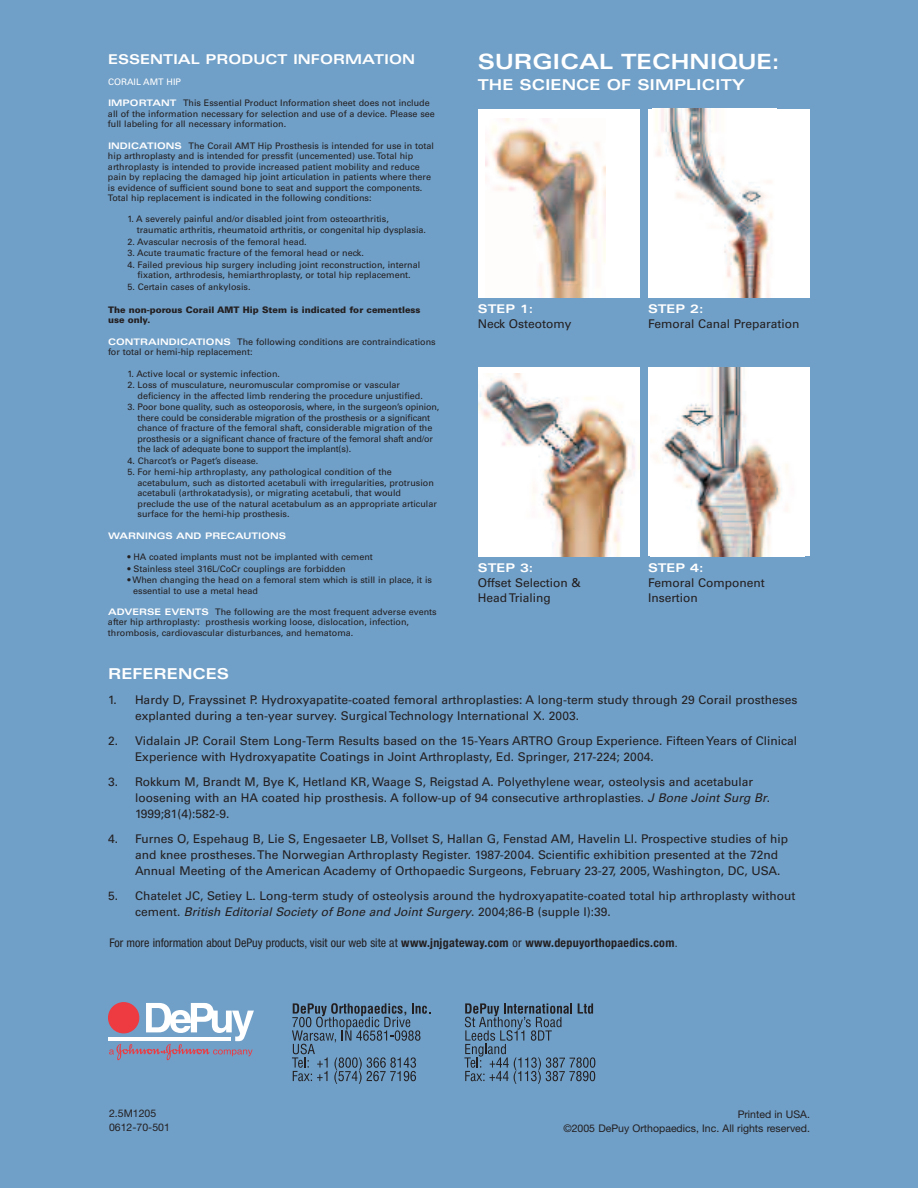
<style>
.page{position:relative;width:918px;height:1188px;background:#709fc7}
.page>*{position:absolute;margin:0;border:0;box-sizing:border-box;transform-origin:0 0}
.t1{font:700 expanded 21px "Univers";color:#fff}
.t2{font:700 expanded 15px "Univers";color:#fff}
.t3{font:700 expanded 13.5px "Univers";color:#fff}
.t4{font:12px/15.8px "Univers";color:#231f20}
.t5{font:condensed 12px "Helvetica Neue";color:#231f20}
.t6{font:700 expanded 12px "Univers";color:#fff}
.t7{font:10.5px/13.5px "Helvetica Neue";color:#231f20}
.t8{font:9px/10.5px "Univers";color:#231f20}
.t9{font:900 9px/10.5px "Univers";color:#231f20}
.t10{font:700 expanded 9px "Univers";color:#fff}
.t11{font:9px "Univers";color:#fff}
.s1{font-weight:700;font-stretch:expanded;color:#fff}
.s2{font-style:italic}
.s3{font-weight:700}
</style>
<div class="page">
<div style="left:108px;top:1002px;width:31px;height:31px;border:1px solid #ee3a41;border-radius:50%"></div>
<svg style="left:109px;top:1003px;width:145px;height:57px"></svg>
<svg style="left:464px;top:1003px;width:131px;height:81px;background:#6187a8"></svg>
<svg style="left:292px;top:1003px;width:139px;height:81px;background:#6186a7"></svg>
<div style="left:478px;top:109px;width:162px;height:189px;background:#fff"></div>
<img style="left:486px;top:118px;width:119px;height:180px">
<div style="left:648px;top:109px;width:162px;height:189px;background:#fff"></div>
<img style="left:655px;top:109px;width:118px;height:189px">
<div style="left:478px;top:367px;width:162px;height:189px;background:#fff"></div>
<img style="left:479px;top:374px;width:161px;height:182px">
<div style="left:648px;top:367px;width:162px;height:189px;background:#fff"></div>
<img style="left:653px;top:367px;width:135px;height:189px">
<h3 class="t3" style="left:108px;top:54px;width:309px">ESSENTIAL PRODUCT INFORMATION</h3>
<p class="t11" style="left:108px;top:79px;width:75px">CORAIL AMT HIP</p>
<p class="t8" style="left:108px;top:99px;width:328px"><span class="s1">IMPORTANT</span> This Essential Product Information sheet does not include all of the information necessary for selection and use of a device. Please see full labeling for all necessary information.</p>
<p class="t8" style="left:108px;top:141px;width:328px"><span class="s1">INDICATIONS</span> The Corail AMT Hip Prosthesis is intended for use in total hip arthroplasty and is intended for pressfit (uncemented) use. Total hip arthroplasty is intended to provide increased patient mobility and reduce pain by replacing the damaged hip joint articulation in patients where there is evidence of sufficient sound bone to seat and support the components.<br>Total hip replacement is indicated in the following conditions:</p>
<p class="t8" style="left:137px;top:215px;width:291px;text-indent:-9px">1. A severely painful and/or disabled joint from osteoarthritis, traumatic arthritis, rheumatoid arthritis, or congenital hip dysplasia.</p>
<p class="t8" style="left:127px;top:237px;width:181px">2. Avascular necrosis of the femoral head.</p>
<p class="t8" style="left:127px;top:248px;width:238px">3. Acute traumatic fracture of the femoral head or neck.</p>
<p class="t8" style="left:127px;top:260px;width:294px;text-align:center">4. Failed previous hip surgery including joint reconstruction, internal fixation, arthrodesis, hemiarthroplasty, or total hip replacement.</p>
<p class="t8" style="left:127px;top:282px;width:125px">5. Certain cases of ankylosis.</p>
<p class="t9" style="left:108px;top:305px;width:314px">The non-porous Corail AMT Hip Stem is indicated for cementless use only.</p>
<p class="t8" style="left:108px;top:337px;width:329px"><span class="s1">CONTRAINDICATIONS</span> The following conditions are contraindications for total or hemi-hip replacement:</p>
<p class="t8" style="left:127px;top:369px;width:154px">1. Active local or systemic infection.</p>
<p class="t8" style="left:138px;top:380px;width:287px;text-indent:-10px">2. Loss of musculature, neuromuscular compromise or vascular deficiency in the affected limb rendering the procedure unjustified.</p>
<p class="t8" style="left:138px;top:403px;width:303px;text-indent:-10px">3. Poor bone quality, such as osteoporosis, where, in the surgeon’s opinion, there could be considerable migration of the prosthesis or a significant chance of fracture of the femoral shaft, considerable migration of the prosthesis or a significant chance of fracture of the femoral shaft and/or the lack of adequate bone to support the implant(s).</p>
<p class="t8" style="left:127px;top:456px;width:132px">4. Charcot’s or Paget’s disease.</p>
<p class="t8" style="left:138px;top:468px;width:301px;text-indent:-10px">5. For hemi-hip arthroplasty, any pathological condition of the acetabulum, such as distorted acetabuli with irregularities, protrusion acetabuli (arthrokatadysis), or migrating acetabuli, that would preclude the use of the natural acetabulum as an appropriate articular surface for the hemi-hip prosthesis.</p>
<p class="t10" style="left:108px;top:532px;width:180px">WARNINGS AND PRECAUTIONS</p>
<p class="t8" style="left:127px;top:552px;width:247px">• HA coated implants must not be implanted with cement</p>
<p class="t8" style="left:127px;top:564px;width:220px">• Stainless steel 316L/CoCr couplings are forbidden</p>
<p class="t8" style="left:133px;top:575px;width:300px;text-indent:-6px">• When changing the head on a femoral stem which is still in place, it is essential to use a metal head</p>
<p class="t8" style="left:108px;top:607px;width:330px"><span class="s1">ADVERSE EVENTS</span> The following are the most frequent adverse events after hip arthroplasty: prosthesis working loose, dislocation, infection, thrombosis, cardiovascular disturbances, and hematoma.</p>
<h1 class="t1" style="left:478px;top:54px;width:303px">SURGICAL TECHNIQUE:</h1>
<h2 class="t2" style="left:478px;top:79px;width:269px">THE SCIENCE OF SIMPLICITY</h2>
<h3 class="t6" style="left:478px;top:304px;width:57px">STEP 1:</h3>
<h3 class="t4" style="left:478px;top:317px;width:95px">Neck Osteotomy</h3>
<h3 class="t6" style="left:648px;top:304px;width:57px">STEP 2:</h3>
<h3 class="t4" style="left:648px;top:317px;width:153px">Femoral Canal Preparation</h3>
<h3 class="t6" style="left:478px;top:564px;width:57px">STEP 3:</h3>
<h3 class="t4" style="left:478px;top:577px;width:104px;line-height:15px">Offset Selection &amp;<br>Head Trialing</h3>
<h3 class="t6" style="left:648px;top:564px;width:57px">STEP 4:</h3>
<h3 class="t4" style="left:648px;top:577px;width:118px;line-height:15px">Femoral Component<br>Insertion</h3>
<h2 class="t2" style="left:108px;top:668px;width:123px">REFERENCES</h2>
<h3 class="t4" style="left:135px;top:693px;width:664px;text-indent:-27px">1. Hardy D, Frayssinet P. Hydroxyapatite-coated femoral arthroplasties: A long-term study through 29 Corail prostheses explanted during a ten-year survey. Surgical Technology International X. 2003.</h3>
<h3 class="t4" style="left:135px;top:734px;width:664px;text-indent:-27px">2. Vidalain JP. Corail Stem Long-Term Results based on the 15-Years ARTRO Group Experience. Fifteen Years of Clinical<br>Experience with Hydroxyapatite Coatings in Joint Arthroplasty, Ed. Springer, 217-224; 2004.</h3>
<p class="t4" style="left:135px;top:775px;width:637px;text-indent:-27px">3. Rokkum M, Brandt M, Bye K, Hetland KR, Waage S, Reigstad A. Polyethylene wear, osteolysis and acetabular loosening with an HA coated hip prosthesis. A follow-up of 94 consecutive arthroplasties. <span class="s2">J Bone Joint Surg Br</span>.<br>1999;81(4):582-9.</p>
<p class="t4" style="left:135px;top:832px;width:655px;text-indent:-27px">4. Furnes O, Espehaug B, Lie S, Engesaeter LB, Vollset S, Hallan G, Fenstad AM, Havelin LI. Prospective studies of hip and knee prostheses. The Norwegian Arthroplasty Register. 1987-2004. Scientific exhibition presented at the 72nd<br>Annual Meeting of the American Academy of Orthopaedic Surgeons, February 23-27, 2005, Washington, DC, USA.</p>
<h3 class="t4" style="left:135px;top:889px;width:662px;text-indent:-27px">5. Chatelet JC, Setiey L. Long-term study of osteolysis around the hydroxyapatite-coated total hip arthroplasty without cement. <span class="s2">British Editorial Society of Bone and Joint Surgery</span>. 2004;86-B (supple I):39.</h3>
<h3 class="t5" style="left:110px;top:938px;width:570px">For more information about DePuy products, visit our web site at <span class="s3">www.jnjgateway.com</span> or <span class="s3">www.depuyorthopaedics.com</span>.</h3>
<p class="t7" style="left:109px;top:1108px;width:62px">2.5M1205<br>0612-70-501</p>
<p class="t7" style="left:563px;top:1109px;width:248px;text-align:right">Printed in USA.<br>©2005 DePuy Orthopaedics, Inc. All rights reserved.</p>
</div>
